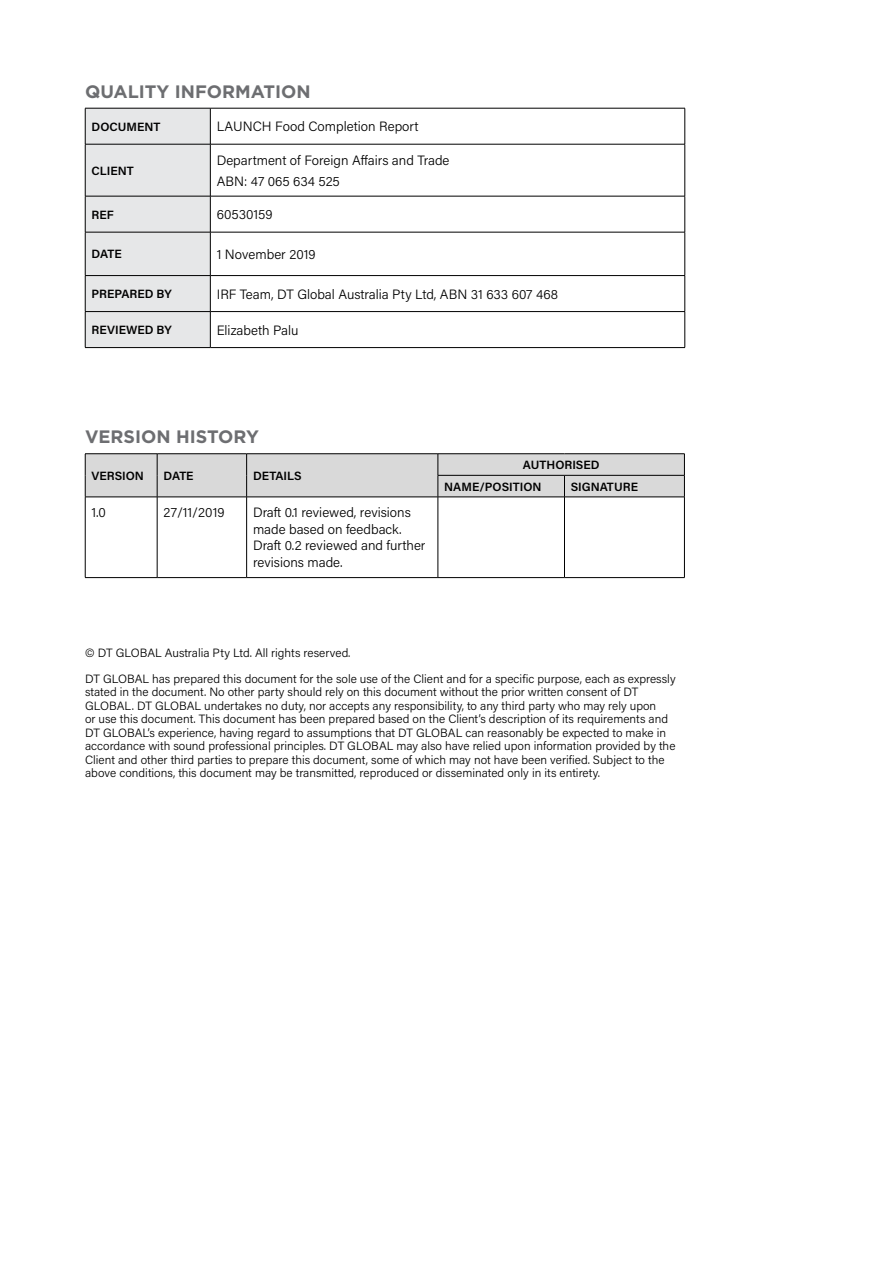
<style>
.page{position:relative;width:893px;height:1263px;background:#fff}
.page>*{position:absolute;margin:0;border:0;box-sizing:border-box;transform-origin:0 0}
.t1{font:700 18px "Gotham";color:#6d6e71}
.t2{font:300 13.5px/16.5px "Acumin Pro";color:#000}
.t3{font:300 12px/13.5px "Acumin Pro";color:#000}
.t4{font:600 12px/21.6px "Acumin Pro";color:#000}
</style>
<div class="page">
<div style="left:86px;top:109px;width:124px;height:238px;background:#e6e7e8"></div>
<svg style="left:211px;top:143px;width:473px;height:170px"></svg>
<hr style="left:85px;top:108px;width:125px;height:1px;background:#000">
<hr style="left:85px;top:108px;width:1px;height:36px;background:#000">
<hr style="left:210px;top:108px;width:475px;height:1px;background:#000">
<hr style="left:210px;top:108px;width:1px;height:36px;background:#000">
<hr style="left:684px;top:108px;width:1px;height:36px;background:#000">
<hr style="left:85px;top:144px;width:125px;height:1px;background:#000">
<hr style="left:85px;top:144px;width:1px;height:52px;background:#000">
<hr style="left:210px;top:144px;width:475px;height:1px;background:#000">
<hr style="left:210px;top:144px;width:1px;height:52px;background:#000">
<hr style="left:684px;top:144px;width:1px;height:52px;background:#000">
<hr style="left:85px;top:196px;width:125px;height:1px;background:#000">
<hr style="left:85px;top:196px;width:1px;height:36px;background:#000">
<hr style="left:210px;top:196px;width:475px;height:1px;background:#000">
<hr style="left:210px;top:196px;width:1px;height:36px;background:#000">
<hr style="left:684px;top:196px;width:1px;height:36px;background:#000">
<hr style="left:85px;top:232px;width:125px;height:1px;background:#000">
<hr style="left:85px;top:232px;width:1px;height:43px;background:#000">
<hr style="left:210px;top:232px;width:475px;height:1px;background:#000">
<hr style="left:210px;top:232px;width:1px;height:43px;background:#000">
<hr style="left:684px;top:232px;width:1px;height:43px;background:#000">
<hr style="left:85px;top:275px;width:125px;height:1px;background:#000">
<hr style="left:85px;top:276px;width:1px;height:35px;background:#000">
<hr style="left:210px;top:275px;width:475px;height:1px;background:#000">
<hr style="left:210px;top:276px;width:1px;height:35px;background:#000">
<hr style="left:684px;top:276px;width:1px;height:35px;background:#000">
<hr style="left:85px;top:311px;width:125px;height:1px;background:#000">
<hr style="left:85px;top:312px;width:1px;height:35px;background:#000">
<hr style="left:210px;top:311px;width:475px;height:1px;background:#000">
<hr style="left:210px;top:312px;width:1px;height:35px;background:#000">
<hr style="left:684px;top:312px;width:1px;height:35px;background:#000">
<hr style="left:85px;top:347px;width:125px;height:1px;background:#000">
<hr style="left:210px;top:347px;width:475px;height:1px;background:#000">
<hr style="left:85px;top:497px;width:1px;height:80px;background:#000">
<hr style="left:157px;top:497px;width:1px;height:80px;background:#000">
<hr style="left:246px;top:497px;width:1px;height:80px;background:#000">
<hr style="left:438px;top:497px;width:1px;height:80px;background:#000">
<hr style="left:564px;top:497px;width:1px;height:80px;background:#000">
<hr style="left:684px;top:497px;width:1px;height:80px;background:#000">
<hr style="left:85px;top:577px;width:72px;height:1px;background:#000">
<hr style="left:157px;top:577px;width:90px;height:1px;background:#000">
<hr style="left:247px;top:577px;width:191px;height:1px;background:#000">
<hr style="left:438px;top:577px;width:126px;height:1px;background:#000">
<hr style="left:564px;top:577px;width:121px;height:1px;background:#000">
<hr style="left:85px;top:453px;width:72px;height:1px;background:#000">
<hr style="left:157px;top:453px;width:90px;height:1px;background:#000">
<hr style="left:247px;top:453px;width:191px;height:1px;background:#000">
<hr style="left:85px;top:497px;width:72px;height:1px;background:#000">
<hr style="left:157px;top:497px;width:90px;height:1px;background:#000">
<hr style="left:247px;top:497px;width:191px;height:1px;background:#000">
<hr style="left:438px;top:453px;width:126px;height:1px;background:#000">
<hr style="left:564px;top:453px;width:121px;height:1px;background:#000">
<svg style="left:85px;top:454px;width:600px;height:43px;background:#cfcfcf"></svg>
<hr style="left:438px;top:497px;width:126px;height:1px;background:#000">
<hr style="left:564px;top:497px;width:121px;height:1px;background:#000">
<h1 class="t1" style="left:85px;top:79px;width:227px">QUALITY INFORMATION</h1>
<p class="t4" style="left:92px;top:115px;width:70px">DOCUMENT</p>
<p class="t2" style="left:217px;top:118px;width:203px">LAUNCH Food Completion Report</p>
<p class="t4" style="left:92px;top:159px;width:44px">CLIENT</p>
<p class="t2" style="left:217px;top:149px;width:234px;line-height:20.7px">Department of Foreign Affairs and Trade<br>ABN: 47 065 634 525</p>
<p class="t4" style="left:92px;top:203px;width:24px">REF</p>
<p class="t2" style="left:217px;top:206px;width:57px">60530159</p>
<p class="t4" style="left:92px;top:243px;width:32px">DATE</p>
<p class="t2" style="left:217px;top:245px;width:101px">1 November 2019</p>
<p class="t4" style="left:92px;top:282px;width:82px">PREPARED BY</p>
<p class="t2" style="left:217px;top:285px;width:343px">IRF Team, DT Global Australia Pty Ltd, ABN 31 633 607 468</p>
<p class="t4" style="left:92px;top:318px;width:82px">REVIEWED BY</p>
<p class="t2" style="left:217px;top:321px;width:83px">Elizabeth Palu</p>
<h1 class="t1" style="left:85px;top:425px;width:175px">VERSION HISTORY</h1>
<p class="t4" style="left:92px;top:464px;width:54px">VERSION</p>
<p class="t4" style="left:164px;top:464px;width:32px">DATE</p>
<p class="t4" style="left:253px;top:464px;width:50px">DETAILS</p>
<p class="t4" style="left:444px;top:453px;width:157px;text-indent:79px">AUTHORISED<br>NAME/POSITION</p>
<p class="t4" style="left:571px;top:475px;width:69px">SIGNATURE</p>
<p class="t2" style="left:92px;top:504px;width:16px">1.0</p>
<p class="t2" style="left:164px;top:504px;width:63px">27/11/2019</p>
<p class="t2" style="left:253px;top:504px;width:174px">Draft 0.1 reviewed, revisions made based on feedback.<br>Draft 0.2 reviewed and further revisions made.</p>
<p class="t3" style="left:85px;top:639px;width:592px;line-height:26.2px">© DT GLOBAL Australia Pty Ltd. All rights reserved.<br>DT GLOBAL has prepared this document for the sole use of the Client and for a specific purpose, each as expressly</p>
<p class="t3" style="left:85px;top:685px;width:592px">stated in the document. No other party should rely on this document without the prior written consent of DT GLOBAL. DT GLOBAL undertakes no duty, nor accepts any responsibility, to any third party who may rely upon<br>or use this document. This document has been prepared based on the Client’s description of its requirements and DT GLOBAL’s experience, having regard to assumptions that DT GLOBAL can reasonably be expected to make in accordance with sound professional principles. DT GLOBAL may also have relied upon information provided by the Client and other third parties to prepare this document, some of which may not have been verified. Subject to the above conditions, this document may be transmitted, reproduced or disseminated only in its entirety.</p>
</div>
